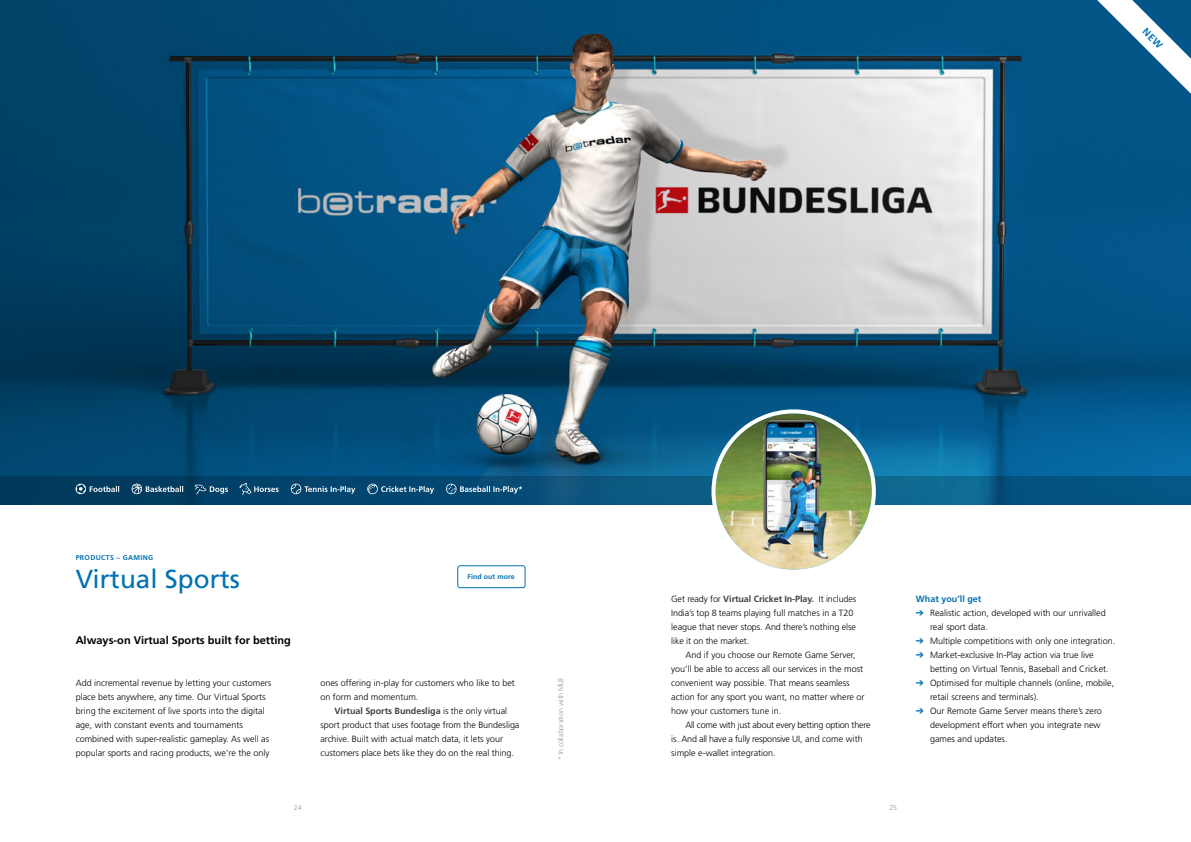
<style>
.page{position:relative;width:1191px;height:842px;background:#fff}
.page>*{position:absolute;margin:0;border:0;box-sizing:border-box;transform-origin:0 0}
.t1{font:26px "Frutiger";color:#0072b1}
.t2{font:700 11px "Frutiger LT Std";color:#000}
.t3{font:300 9px/14px "Frutiger LT Std";color:#000}
.t4{font:300 9px/14px "Frutiger LT Std";letter-spacing:-.025em;color:#000}
.t5{font:700 9px "Frutiger";letter-spacing:-.005em;color:#414042}
.t6{font:700 9px "Frutiger LT Std";color:#0072b1}
.t7{font:300 7px "Frutiger";color:#939598}
.t8{font:700 7px "Frutiger";letter-spacing:.05em;color:#0072b1}
.t9{font:700 7px "Frutiger";letter-spacing:.01em;color:#0072b1}
.s1{font-family:"Frutiger LT Std";font-weight:300;color:#000}
.s2{color:#0072b1}
</style>
<div class="page">
<img style="left:0;top:0;width:1191px;height:476px">
<svg style="left:0;top:476px;width:1191px;height:28px;background:#064f78"></svg>
<div style="left:457px;top:565px;width:68px;height:23px;border:1px solid #0072b1;border-radius:2px"></div>
<div style="left:713px;top:411px;width:161px;height:161px;background:#fff;border-radius:50%"></div>
<img style="left:715px;top:413px;width:157px;height:157px;border-radius:78px">
<div style="left:711px;top:409px;width:165px;height:165px;border:4px solid #fff;border-radius:50%"></div>
<svg style="left:76px;top:483px;width:446px;height:12px;background:#2b6182"></svg>
<svg style="left:1097px;top:0;width:94px;height:94px"></svg>
<p class="t8" style="left:76px;top:553px;width:79px">PRODUCTS – GAMING</p>
<h1 class="t1" style="left:76px;top:564px;width:166px">Virtual Sports</h1>
<p class="t2" style="left:76px;top:634px;width:217px">Always-on Virtual Sports built for betting</p>
<p class="t3" style="left:76px;top:676px;width:197px">Add incremental revenue by letting your customers place bets anywhere, any time. Our Virtual Sports bring the excitement of live sports into the digital age, with constant events and tournaments combined with super-realistic gameplay. As well as popular sports and racing products, we’re the only</p>
<p class="t9" style="left:467px;top:573px;width:48px">Find out more</p>
<p class="t3" style="left:320px;top:676px;width:196px">ones offering in-play for customers who like to bet on form and momentum.</p>
<p class="t5" style="left:334px;top:706px;width:174px">Virtual Sports Bundesliga <span class="s1">is the only virtual</span></p>
<p class="t3" style="left:320px;top:718px;width:200px">sport product that uses footage from the Bundesliga archive. Built with actual match data, it lets your customers place bets like they do on the real thing.</p>
<p class="t7" style="left:557px;top:760px;width:84px;rotate:-90deg">* In collaboration with MLB</p>
<p class="t5" style="left:671px;top:594px;width:187px"><span class="s1">Get ready for</span> Virtual Cricket In-Play. <span class="s1">It includes</span></p>
<p class="t3" style="left:671px;top:606px;width:186px">India’s top 8 teams playing full matches in a T20 league that never stops. And there’s nothing else like it on the market.</p>
<p class="t3" style="left:671px;top:648px;width:195px;text-indent:14px">And if you choose our Remote Game Server, you’ll be able to access all our services in the most convenient way possible. That means seamless action for any sport you want, no matter where or how your customers tune in.</p>
<p class="t4" style="left:671px;top:718px;width:201px;text-indent:14px">All come with just about every betting option there is. And all have a fully responsive UI, and come with simple e-wallet integration.</p>
<p class="t7" style="left:294px;top:803px;width:9px">24</p>
<p class="t7" style="left:889px;top:803px;width:9px">25</p>
<p class="t6" style="left:916px;top:594px;width:67px">What you’ll get</p>
<p class="t3" style="left:930px;top:606px;width:177px;text-indent:-14px"><span class="s2">➔</span> Realistic action, developed with our unrivalled real sport data.</p>
<p class="t3" style="left:916px;top:634px;width:201px"><span class="s2">➔</span> Multiple competitions with only one integration.</p>
<p class="t3" style="left:930px;top:648px;width:180px;text-indent:-14px"><span class="s2">➔</span> Market-exclusive In-Play action via true live betting on Virtual Tennis, Baseball and Cricket.</p>
<p class="t3" style="left:930px;top:676px;width:186px;text-indent:-14px"><span class="s2">➔</span> Optimised for multiple channels (online, mobile, retail screens and terminals).</p>
<p class="t3" style="left:930px;top:704px;width:173px;text-indent:-14px"><span class="s2">➔</span> Our Remote Game Server means there’s zero development effort when you integrate new games and updates.</p>
</div>
